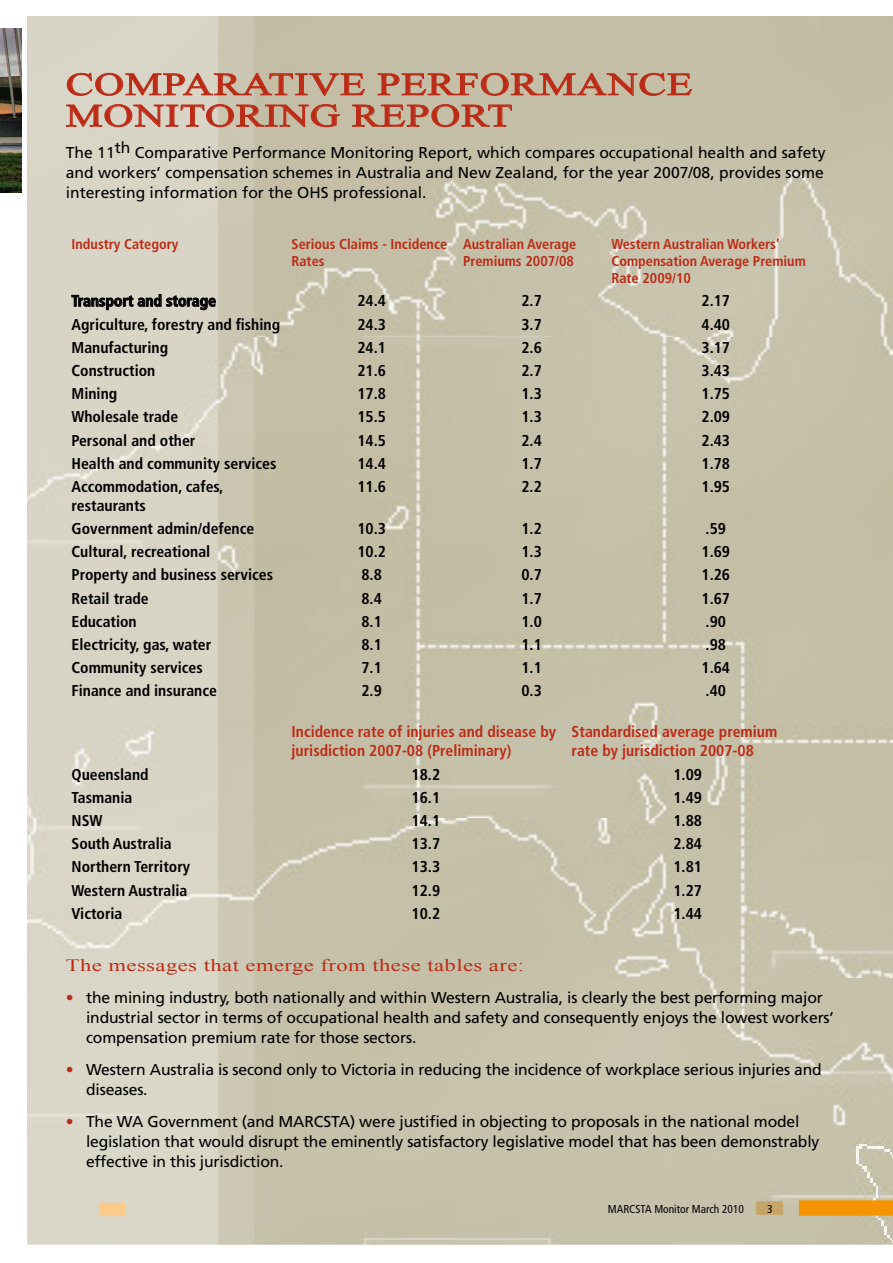
<style>
.page{position:relative;width:893px;height:1263px;background:#fff}
.page>*{position:absolute;margin:0;border:0;box-sizing:border-box;transform-origin:0 0}
.t1{font:31.8px/31.3px "Times New Roman";letter-spacing:.02em;color:#bc2b16;scale:1.31 1}
.t2{font:17.25px "Times New Roman";letter-spacing:.02em;color:#bc2b16;scale:1.31 1}
.t3{font:15.75px/20px "Frutiger";letter-spacing:-.01em;color:#000}
.t4{font:700 condensed 15.75px/18.9px "Frutiger";color:#000}
.t5{font:700 condensed 15.75px/18.9px "Frutiger";color:#bc2b16}
.t6{font:700 condensed 14.25px/17.1px "Frutiger";color:#bc2b16}
.t7{font:condensed 11.4px "Frutiger";color:#000}
.s1{color:#bc2b16}
</style>
<div class="page">
<img style="left:27px;top:16px;width:865px;height:1229px">
<img style="left:756px;top:1201px;width:26px;height:14px">
<svg style="left:98px;top:1203px;width:27px;height:13px"></svg>
<svg style="left:67px;top:73px;width:625px;height:23px;background:#c6a28d"></svg>
<svg style="left:66px;top:104px;width:446px;height:24px;background:#c7a590"></svg>
<svg style="left:71px;top:294px;width:145px;height:17px;background:#959388"></svg>
<svg style="left:798px;top:1200px;width:94px;height:16px;background:#f09609"></svg>
<img style="left:0;top:29px;width:21px;height:164px">
<h1 class="t1" style="left:66px;top:72px;width:479px">COMPARATIVE PERFORMANCE<br>MONITORING REPORT</h1>
<p class="t3" style="left:66px;top:144px;width:761px;text-align:justify">The 11th Comparative Performance Monitoring Report, which compares occupational health and safety and workers’ compensation schemes in Australia and New Zealand, for the year 2007/08, provides some interesting information for the OHS professional.</p>
<p class="t6" style="left:71px;top:236px;width:108px">Industry Category</p>
<p class="t6" style="left:291px;top:236px;width:157px">Serious Claims - Incidence<br>Rates</p>
<p class="t6" style="left:463px;top:236px;width:114px">Australian Average<br>Premiums 2007/08</p>
<p class="t6" style="left:611px;top:236px;width:196px">Western Australian Workers’<br>Compensation Average Premium<br>Rate 2009/10</p>
<p class="t4" style="left:71px;top:293px;width:146px">Transport and storage</p>
<p class="t4" style="left:357px;top:293px;width:30px">24.4</p>
<p class="t4" style="left:521px;top:293px;width:22px">2.7</p>
<p class="t4" style="left:701px;top:293px;width:30px">2.17</p>
<p class="t4" style="left:71px;top:316px;width:210px">Agriculture, forestry and fishing</p>
<p class="t4" style="left:357px;top:316px;width:30px">24.3</p>
<p class="t4" style="left:521px;top:316px;width:22px">3.7</p>
<p class="t4" style="left:701px;top:316px;width:30px">4.40</p>
<p class="t4" style="left:71px;top:339px;width:98px">Manufacturing</p>
<p class="t4" style="left:357px;top:339px;width:30px">24.1</p>
<p class="t4" style="left:521px;top:339px;width:22px">2.6</p>
<p class="t4" style="left:701px;top:339px;width:30px">3.17</p>
<p class="t4" style="left:71px;top:362px;width:85px">Construction</p>
<p class="t4" style="left:357px;top:362px;width:30px">21.6</p>
<p class="t4" style="left:521px;top:362px;width:22px">2.7</p>
<p class="t4" style="left:701px;top:362px;width:30px">3.43</p>
<p class="t4" style="left:71px;top:385px;width:47px">Mining</p>
<p class="t4" style="left:357px;top:385px;width:30px">17.8</p>
<p class="t4" style="left:521px;top:385px;width:22px">1.3</p>
<p class="t4" style="left:701px;top:385px;width:30px">1.75</p>
<p class="t4" style="left:71px;top:409px;width:108px">Wholesale trade</p>
<p class="t4" style="left:357px;top:409px;width:30px">15.5</p>
<p class="t4" style="left:521px;top:409px;width:22px">1.3</p>
<p class="t4" style="left:701px;top:409px;width:30px">2.09</p>
<p class="t4" style="left:71px;top:432px;width:125px">Personal and other</p>
<p class="t4" style="left:357px;top:432px;width:30px">14.5</p>
<p class="t4" style="left:521px;top:432px;width:22px">2.4</p>
<p class="t4" style="left:701px;top:432px;width:30px">2.43</p>
<p class="t4" style="left:71px;top:455px;width:206px">Health and community services</p>
<p class="t4" style="left:357px;top:455px;width:30px">14.4</p>
<p class="t4" style="left:521px;top:455px;width:22px">1.7</p>
<p class="t4" style="left:701px;top:455px;width:30px">1.78</p>
<p class="t4" style="left:71px;top:478px;width:153px">Accommodation, cafes, restaurants</p>
<p class="t4" style="left:357px;top:478px;width:30px">11.6</p>
<p class="t4" style="left:521px;top:478px;width:22px">2.2</p>
<p class="t4" style="left:701px;top:478px;width:30px">1.95</p>
<p class="t4" style="left:71px;top:520px;width:184px">Government admin/defence</p>
<p class="t4" style="left:357px;top:520px;width:30px">10.3</p>
<p class="t4" style="left:521px;top:520px;width:22px">1.2</p>
<p class="t4" style="left:705px;top:520px;width:22px">.59</p>
<p class="t4" style="left:71px;top:543px;width:140px">Cultural, recreational</p>
<p class="t4" style="left:357px;top:543px;width:30px">10.2</p>
<p class="t4" style="left:521px;top:543px;width:22px">1.3</p>
<p class="t4" style="left:701px;top:543px;width:30px">1.69</p>
<p class="t4" style="left:71px;top:567px;width:203px">Property and business services</p>
<p class="t4" style="left:361px;top:567px;width:22px">8.8</p>
<p class="t4" style="left:521px;top:567px;width:22px">0.7</p>
<p class="t4" style="left:701px;top:567px;width:30px">1.26</p>
<p class="t4" style="left:71px;top:590px;width:79px">Retail trade</p>
<p class="t4" style="left:361px;top:590px;width:22px">8.4</p>
<p class="t4" style="left:521px;top:590px;width:22px">1.7</p>
<p class="t4" style="left:701px;top:590px;width:30px">1.67</p>
<p class="t4" style="left:71px;top:613px;width:67px">Education</p>
<p class="t4" style="left:361px;top:613px;width:22px">8.1</p>
<p class="t4" style="left:521px;top:613px;width:22px">1.0</p>
<p class="t4" style="left:705px;top:613px;width:22px">.90</p>
<p class="t4" style="left:71px;top:636px;width:141px">Electricity, gas, water</p>
<p class="t4" style="left:361px;top:636px;width:22px">8.1</p>
<p class="t4" style="left:521px;top:636px;width:22px">1.1</p>
<p class="t4" style="left:705px;top:636px;width:22px">.98</p>
<p class="t4" style="left:71px;top:660px;width:133px">Community services</p>
<p class="t4" style="left:361px;top:660px;width:22px">7.1</p>
<p class="t4" style="left:521px;top:660px;width:22px">1.1</p>
<p class="t4" style="left:701px;top:660px;width:30px">1.64</p>
<p class="t4" style="left:71px;top:683px;width:147px">Finance and insurance</p>
<p class="t4" style="left:361px;top:683px;width:22px">2.9</p>
<p class="t4" style="left:521px;top:683px;width:22px">0.3</p>
<p class="t4" style="left:705px;top:683px;width:22px">.40</p>
<p class="t5" style="left:291px;top:724px;width:266px">Incidence rate of injuries and disease by jurisdiction 2007-08 (Preliminary)</p>
<p class="t5" style="left:571px;top:724px;width:207px">Standardised average premium rate by jurisdiction 2007-08</p>
<p class="t4" style="left:71px;top:766px;width:79px">Queensland</p>
<p class="t4" style="left:411px;top:766px;width:30px">18.2</p>
<p class="t4" style="left:673px;top:766px;width:30px">1.09</p>
<p class="t4" style="left:71px;top:789px;width:62px">Tasmania</p>
<p class="t4" style="left:411px;top:789px;width:30px">16.1</p>
<p class="t4" style="left:673px;top:789px;width:30px">1.49</p>
<p class="t4" style="left:71px;top:812px;width:33px">NSW</p>
<p class="t4" style="left:411px;top:812px;width:30px">14.1</p>
<p class="t4" style="left:673px;top:812px;width:30px">1.88</p>
<p class="t4" style="left:71px;top:835px;width:102px">South Australia</p>
<p class="t4" style="left:411px;top:835px;width:30px">13.7</p>
<p class="t4" style="left:673px;top:835px;width:30px">2.84</p>
<p class="t4" style="left:71px;top:859px;width:120px">Northern Territory</p>
<p class="t4" style="left:411px;top:859px;width:30px">13.3</p>
<p class="t4" style="left:673px;top:859px;width:30px">1.81</p>
<p class="t4" style="left:71px;top:882px;width:117px">Western Australia</p>
<p class="t4" style="left:411px;top:882px;width:30px">12.9</p>
<p class="t4" style="left:673px;top:882px;width:30px">1.27</p>
<p class="t4" style="left:71px;top:905px;width:52px">Victoria</p>
<p class="t4" style="left:411px;top:905px;width:30px">10.2</p>
<p class="t4" style="left:673px;top:905px;width:30px">1.44</p>
<p class="t2" style="left:66px;top:959px;width:351px">The messages that emerge from these tables are:</p>
<p class="t3" style="left:86px;top:988px;width:749px;text-indent:-20px"><span class="s1">•</span> the mining industry, both nationally and within Western Australia, is clearly the best performing major industrial sector in terms of occupational health and safety and consequently enjoys the lowest workers’ compensation premium rate for those sectors.</p>
<p class="t3" style="left:86px;top:1061px;width:737px;text-indent:-20px"><span class="s1">•</span> Western Australia is second only to Victoria in reducing the incidence of workplace serious injuries and diseases.</p>
<p class="t3" style="left:86px;top:1113px;width:735px;text-indent:-20px"><span class="s1">•</span> The WA Government (and MARCSTA) were justified in objecting to proposals in the national model legislation that would disrupt the eminently satisfactory legislative model that has been demonstrably effective in this jurisdiction.</p>
<p class="t7" style="left:608px;top:1204px;width:138px">MARCSTA Monitor March 2010</p>
<p class="t7" style="left:767px;top:1204px;width:7px">3</p>
</div>
